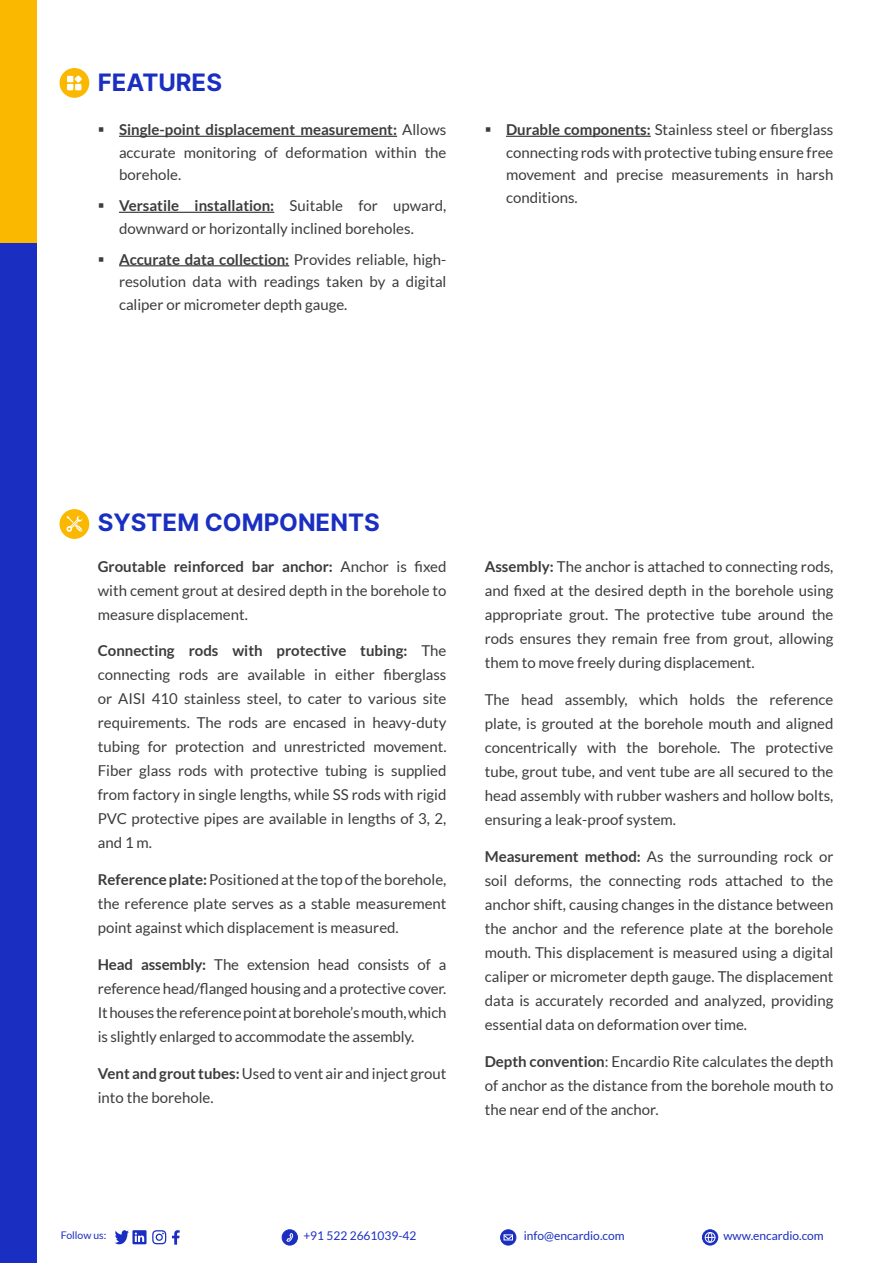
<style>
.page{position:relative;width:893px;height:1263px;background:#fff}
.page>*{position:absolute;margin:0;border:0;box-sizing:border-box;transform-origin:0 0}
.t1{font:700 24px "Inter";color:#1a2fc1}
.t2{font:15px/24px "Lato";color:#3c3c3c;text-align:justify}
.t3{font:12px "Lato";color:#1a2fc1}
.t4{font:10.5px "Lato";color:#1a2fc1}
.s1{font-weight:700}
</style>
<div class="page">
<div style="left:0;top:0;width:36px;height:243px;background:#fab900"></div>
<div style="left:0;top:243px;width:36px;height:1020px;background:#1a2fc1"></div>
<div style="left:60px;top:68px;width:29px;height:30px;background:#fab900;border-radius:50%"></div>
<svg style="left:67px;top:75px;width:15px;height:15px"></svg>
<hr style="left:119px;top:136px;width:278px;height:1px;background:#3c3c3c">
<hr style="left:119px;top:212px;width:155px;height:1px;background:#3c3c3c">
<hr style="left:119px;top:265px;width:170px;height:1px;background:#3c3c3c">
<hr style="left:506px;top:136px;width:145px;height:1px;background:#3c3c3c">
<div style="left:60px;top:509px;width:29px;height:30px;background:#fab900;border-radius:50%"></div>
<svg style="left:66px;top:516px;width:16px;height:16px"></svg>
<svg style="left:115px;top:1230px;width:51px;height:14px"></svg>
<svg style="left:172px;top:1230px;width:8px;height:14px"></svg>
<svg style="left:702px;top:1230px;width:16px;height:15px"></svg>
<div style="left:702px;top:1229px;width:16px;height:16px;border:1px solid #1a2fc1;border-radius:50%"></div>
<div style="left:501px;top:1230px;width:15px;height:15px;background:#1a2fc1;border-radius:50%"></div>
<div style="left:500px;top:1229px;width:16px;height:16px;border:1px solid #1a2fc1;border-radius:50%"></div>
<div style="left:282px;top:1230px;width:15px;height:15px;background:#1a2fc1;border-radius:50%"></div>
<div style="left:282px;top:1229px;width:16px;height:16px;border:1px solid #1a2fc1;border-radius:50%"></div>
<div style="left:708px;top:1232px;width:4px;height:10px;border:1px solid #fff;border-radius:50%"></div>
<div style="left:705px;top:1232px;width:10px;height:11px;border:1px solid #fff;border-radius:50%"></div>
<svg style="left:503px;top:1234px;width:10px;height:6px"></svg>
<svg style="left:286px;top:1231px;width:8px;height:11px"></svg>
<h1 class="t1" style="left:98px;top:65px;width:126px">FEATURES</h1>
<p class="t2" style="left:119px;top:119px;width:329px;line-height:22.5px"><span class="s1">Single-point displacement measurement:</span> Allows accurate monitoring of deformation within the borehole.</p>
<p class="t2" style="left:119px;top:195px;width:329px;line-height:22.5px"><span class="s1">Versatile installation:</span> Suitable for upward, downward or horizontally inclined boreholes.</p>
<p class="t2" style="left:119px;top:248px;width:329px;line-height:22.5px"><span class="s1">Accurate data collection:</span> Provides reliable, high&shy;resolution data with readings taken by a digital caliper or micrometer depth gauge.</p>
<p class="t2" style="left:506px;top:119px;width:329px;line-height:22.5px"><span class="s1">Durable components:</span> Stainless steel or fiberglass connecting rods with protective tubing ensure free movement and precise measurements in harsh conditions.</p>
<h1 class="t1" style="left:98px;top:504px;width:283px">SYSTEM COMPONENTS</h1>
<p class="t2" style="left:98px;top:554px;width:350px"><span class="s1">Groutable reinforced bar anchor:</span> Anchor is fixed with cement grout at desired depth in the borehole to measure displacement.</p>
<p class="t2" style="left:98px;top:639px;width:350px"><span class="s1">Connecting rods with protective tubing:</span> The connecting rods are available in either fiberglass or AISI 410 stainless steel, to cater to various site requirements. The rods are encased in heavy-duty tubing for protection and unrestricted movement.<br>Fiber glass rods with protective tubing is supplied from factory in single lengths, while SS rods with rigid PVC protective pipes are available in lengths of 3, 2, and 1 m.</p>
<p class="t2" style="left:98px;top:868px;width:350px"><span class="s1">Reference plate:</span> Positioned at the top of the borehole, the reference plate serves as a stable measurement point against which displacement is measured.</p>
<p class="t2" style="left:98px;top:952px;width:350px"><span class="s1">Head assembly:</span> The extension head consists of a reference head/flanged housing and a protective cover.<br>It houses the reference point at borehole’s mouth, which is slightly enlarged to accommodate the assembly.</p>
<p class="t2" style="left:98px;top:1061px;width:350px"><span class="s1">Vent and grout tubes:</span> Used to vent air and inject grout into the borehole.</p>
<p class="t2" style="left:485px;top:555px;width:350px"><span class="s1">Assembly:</span> The anchor is attached to connecting rods, and fixed at the desired depth in the borehole using appropriate grout. The protective tube around the rods ensures they remain free from grout, allowing them to move freely during displacement.</p>
<p class="t2" style="left:485px;top:687px;width:350px">The head assembly, which holds the reference plate, is grouted at the borehole mouth and aligned concentrically with the borehole. The protective tube, grout tube, and vent tube are all secured to the head assembly with rubber washers and hollow bolts, ensuring a leak-proof system.</p>
<p class="t2" style="left:485px;top:844px;width:350px"><span class="s1">Measurement method:</span> As the surrounding rock or soil deforms, the connecting rods attached to the anchor shift, causing changes in the distance between the anchor and the reference plate at the borehole mouth. This displacement is measured using a digital caliper or micrometer depth gauge. The displacement data is accurately recorded and analyzed, providing essential data on deformation over time.</p>
<p class="t2" style="left:485px;top:1049px;width:350px"><span class="s1">Depth convention</span>: Encardio Rite calculates the depth of anchor as the distance from the borehole mouth to the near end of the anchor.</p>
<p class="t4" style="left:61px;top:1229px;width:47px">Follow us:</p>
<p class="t3" style="left:303px;top:1229px;width:115px">+91 522 2661039-42</p>
<p class="t3" style="left:524px;top:1229px;width:102px">info@encardio.com</p>
<p class="t3" style="left:723px;top:1229px;width:102px">www.encardio.com</p>
</div>
